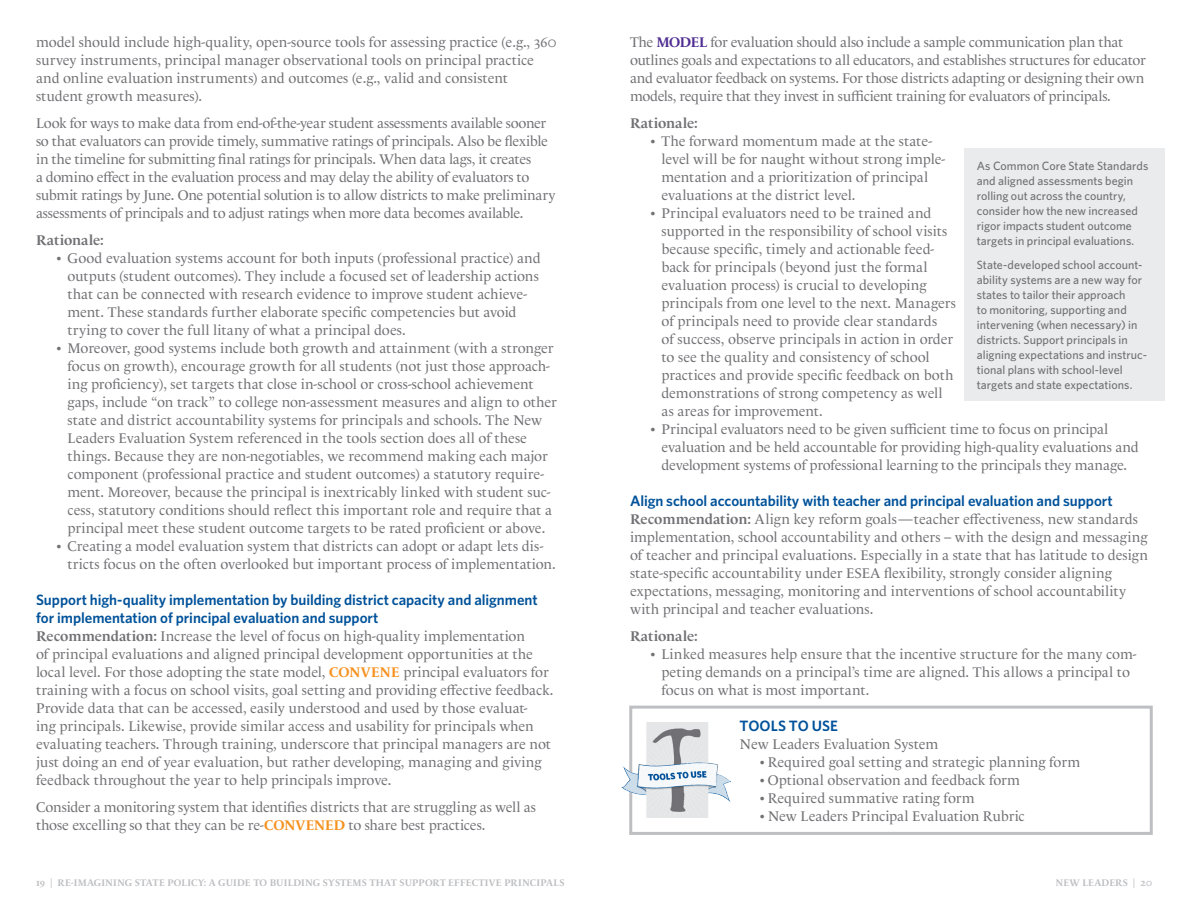
<style>
.page{position:relative;width:1188px;height:918px;background:#fff}
.page>*{position:absolute;margin:0;border:0;box-sizing:border-box;transform-origin:0 0}
.Subheads{font:600 15px/18px "Whitney";letter-spacing:-.005em;color:#01529a}
.Bulleted_list{font:14.25px/18px "Le Monde Livre Classic Std";color:#717074}
.Rationale{font:700 14.25px "Le Monde Livre Classic Std";letter-spacing:.005em;color:#717074}
.sidebar_copy{font:500 12px/15px "Whitney";letter-spacing:.005em;color:#717074}
.t1{font:700 9.75px "Le Monde Livre Classic Std";letter-spacing:.01em;color:#bebfc2}
.s1{font-weight:700}
.s2{font-weight:700;color:#f6911e}
.s3{font-weight:700;color:#502e92}
</style>
<div class="page">
<div style="left:629px;top:706px;width:524px;height:129px;border:3px solid #bebfc2"></div>
<img style="left:621px;top:723px;width:110px;height:95px">
<div style="left:965px;top:148px;width:200px;height:253px;background:#eaebec"></div>
<p class="Bulleted_list" style="left:36px;top:33px;width:522px">model should include high-quality, open-source tools for assessing practice (e.g., 360 survey instruments, principal manager observational tools on principal practice and online evaluation instruments) and outcomes (e.g., valid and consistent student growth measures).</p>
<p class="Bulleted_list" style="left:36px;top:114px;width:521px">Look for ways to make data from end-of-the-year student assessments available sooner so that evaluators can provide timely, summative ratings of principals. Also be flexible in the timeline for submitting final ratings for principals. When data lags, it creates<br>a domino effect in the evaluation process and may delay the ability of evaluators to submit ratings by June. One potential solution is to allow districts to make preliminary assessments of principals and to adjust ratings when more data becomes available.</p>
<p class="Rationale" style="left:36px;top:232px;width:69px">Rationale:</p>
<p class="Bulleted_list" style="left:68px;top:249px;width:475px;text-indent:-10px">• Good evaluation systems account for both inputs (professional practice) and outputs (student outcomes). They include a focused set of leadership actions that can be connected with research evidence to improve student achieve&shy;ment. These standards further elaborate specific competencies but avoid trying to cover the full litany of what a principal does.</p>
<p class="Bulleted_list" style="left:68px;top:339px;width:491px;text-indent:-10px">• Moreover, good systems include both growth and attainment (with a stronger focus on growth), encourage growth for all students (not just those approach&shy;ing proficiency), set targets that close in-school or cross-school achievement gaps, include “on track” to college non-assessment measures and align to other state and district accountability systems for principals and schools. The New Leaders Evaluation System referenced in the tools section does all of these things. Because they are non-negotiables, we recommend making each major component (professional practice and student outcomes) a statutory require&shy;ment. Moreover, because the principal is inextricably linked with student suc&shy;cess, statutory conditions should reflect this important role and require that a principal meet these student outcome targets to be rated proficient or above.</p>
<p class="Bulleted_list" style="left:68px;top:537px;width:490px;text-indent:-10px">• Creating a model evaluation system that districts can adopt or adapt lets dis&shy;tricts focus on the often overlooked but important process of implementation.</p>
<p class="Subheads" style="left:36px;top:591px;width:503px">Support high-quality implementation by building district capacity and alignment for implementation of principal evaluation and support</p>
<p class="Bulleted_list" style="left:36px;top:627px;width:519px"><span class="s1">Recommendation:</span> Increase the level of focus on high-quality implementation<br>of principal evaluations and aligned principal development opportunities at the local level. For those adopting the state model, <span class="s2">CONVENE</span> principal evaluators for training with a focus on school visits, goal setting and providing effective feedback.<br>Provide data that can be accessed, easily understood and used by those evaluat-<br>ing principals. Likewise, provide similar access and usability for principals when evaluating teachers. Through training, underscore that principal managers are not just doing an end of year evaluation, but rather developing, managing and giving feedback throughout the year to help principals improve.</p>
<p class="Bulleted_list" style="left:36px;top:798px;width:502px">Consider a monitoring system that identifies districts that are struggling as well as those excelling so that they can be re-<span class="s2">CONVENED</span> to share best practices.</p>
<p class="Bulleted_list" style="left:630px;top:33px;width:517px">The <span class="s3">MODEL</span> for evaluation should also include a sample communication plan that outlines goals and expectations to all educators, and establishes structures for educator and evaluator feedback on systems. For those districts adapting or designing their own models, require that they invest in sufficient training for evaluators of principals.</p>
<p class="Rationale" style="left:630px;top:115px;width:69px">Rationale:</p>
<p class="Bulleted_list" style="left:662px;top:132px;width:285px;text-indent:-10px">• The forward momentum made at the state&shy;level will be for naught without strong imple&shy;mentation and a prioritization of principal evaluations at the district level.</p>
<p class="Bulleted_list" style="left:662px;top:204px;width:296px;text-indent:-10px">• Principal evaluators need to be trained and supported in the responsibility of school visits because specific, timely and actionable feed&shy;back for principals (beyond just the formal evaluation process) is crucial to developing principals from one level to the next. Managers of principals need to provide clear standards<br>of success, observe principals in action in order to see the quality and consistency of school practices and provide specific feedback on both demonstrations of strong competency as well as areas for improvement.</p>
<p class="Bulleted_list" style="left:662px;top:420px;width:479px;text-indent:-10px">• Principal evaluators need to be given sufficient time to focus on principal evaluation and be held accountable for providing high-quality evaluations and development systems of professional learning to the principals they manage.</p>
<p class="Subheads" style="left:630px;top:492px;width:484px">Align school accountability with teacher and principal evaluation and support</p>
<p class="Bulleted_list" style="left:630px;top:510px;width:520px"><span class="s1">Recommendation:</span> Align key reform goals—teacher effectiveness, new standards implementation, school accountability and others – with the design and messaging of teacher and principal evaluations. Especially in a state that has latitude to design state-specific accountability under ESEA flexibility, strongly consider aligning expectations, messaging, monitoring and interventions of school accountability with principal and teacher evaluations.</p>
<p class="Rationale" style="left:630px;top:628px;width:69px">Rationale:</p>
<p class="Bulleted_list" style="left:662px;top:645px;width:477px;text-indent:-10px">• Linked measures help ensure that the incentive structure for the many com&shy;peting demands on a principal’s time are aligned. This allows a principal to focus on what is most important.</p>
<p class="Subheads" style="left:740px;top:717px;width:100px">TOOLS TO USE</p>
<p class="Bulleted_list" style="left:740px;top:735px;width:200px">New Leaders Evaluation System</p>
<p class="Bulleted_list" style="left:761px;top:753px;width:321px">• Required goal setting and strategic planning form</p>
<p class="Bulleted_list" style="left:761px;top:771px;width:261px">• Optional observation and feedback form</p>
<p class="Bulleted_list" style="left:761px;top:789px;width:216px">• Required summative rating form</p>
<p class="Bulleted_list" style="left:761px;top:807px;width:266px">• New Leaders Principal Evaluation Rubric</p>
<p class="sidebar_copy" style="left:977px;top:158px;width:173px">As Common Core State Standards and aligned assessments begin rolling out across the country, consider how the new increased rigor impacts student outcome targets in principal evaluations.</p>
<p class="sidebar_copy" style="left:977px;top:257px;width:172px">State-developed school account&shy;ability systems are a new way for states to tailor their approach<br>to monitoring, supporting and intervening (when necessary) in districts. Support principals in aligning expectations and instruc&shy;tional plans with school-level targets and state expectations.</p>
<p class="t1" style="left:36px;top:877px;width:530px">19 | RE-IMAGINING STATE POLICY: A GUIDE TO BUILDING SYSTEMS THAT SUPPORT EFFECTIVE PRINCIPALS</p>
<p class="t1" style="left:1056px;top:877px;width:98px">NEW LEADERS | 20</p>
</div>
